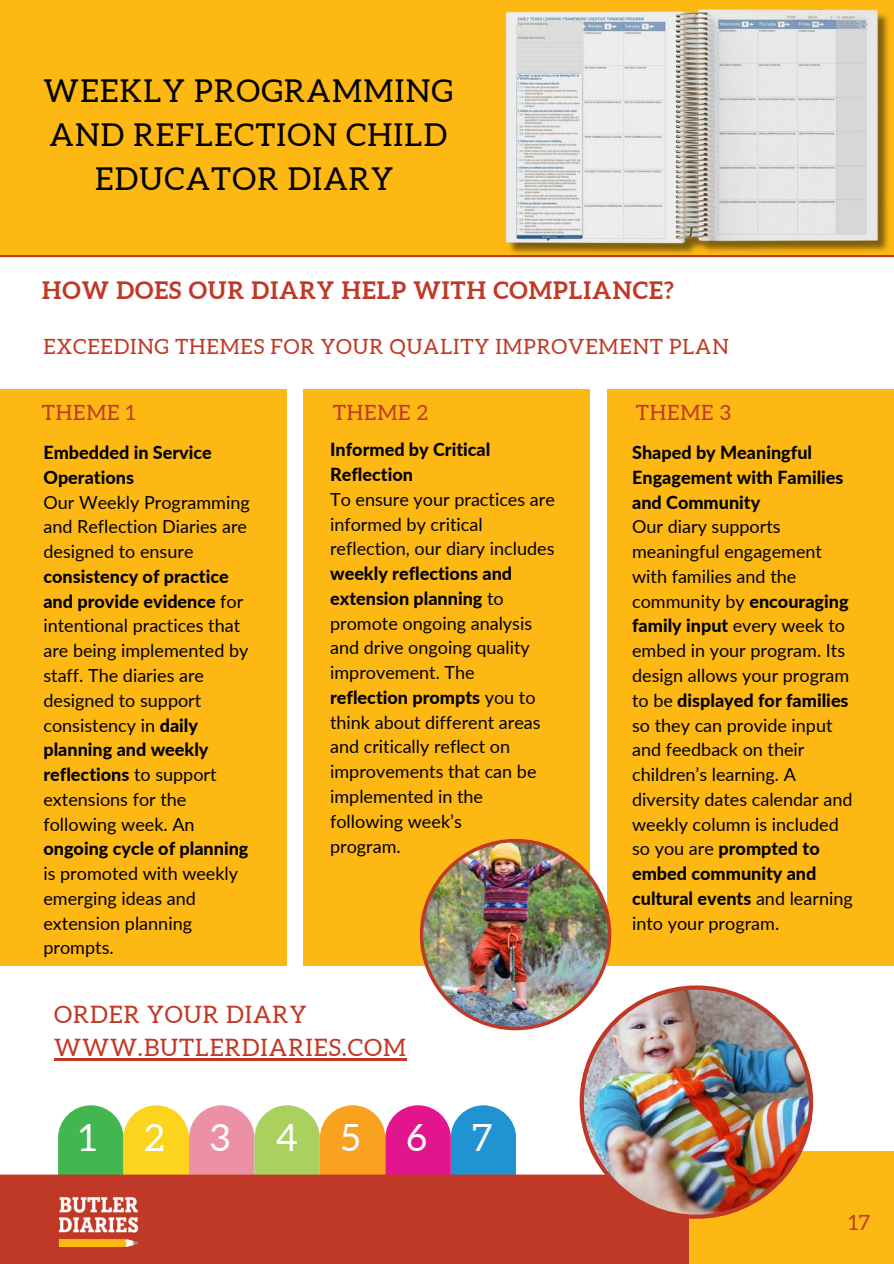
<style>
.page{position:relative;width:894px;height:1264px;background:#fff}
.page>*{position:absolute;margin:0;border:0;box-sizing:border-box;transform-origin:0 0}
.t1{font:37.5px "Aleo";letter-spacing:1.215em;color:#fff}
.t2{font:31.5px/43.8px "Aleo";letter-spacing:.04em;color:#000;text-align:center}
.t3{font:24px/32.7px "Aleo";letter-spacing:.04em;color:#c03926}
.t4{font:700 24px "Aleo";letter-spacing:.04em;color:#c03926}
.t5{font:21px "Aleo";letter-spacing:.04em;color:#c03926}
.t6{font:18px/24.8px "Lato";color:#000}
.t7{font:800 18px/24.8px "Lato";color:#000}
.s1{font-weight:800}
</style>
<div class="page">
<div style="left:58px;top:1105px;width:65px;height:158px;background:#42b64f"></div>
<div style="left:123px;top:1105px;width:66px;height:158px;background:#fcd41d"></div>
<div style="left:189px;top:1105px;width:65px;height:158px;background:#ec91a5"></div>
<div style="left:254px;top:1105px;width:66px;height:158px;background:#aad15e"></div>
<div style="left:320px;top:1105px;width:65px;height:158px;background:#f9a21f"></div>
<div style="left:450px;top:1105px;width:66px;height:158px;background:#2094d2"></div>
<div style="left:385px;top:1105px;width:65px;height:158px;background:#e2148e"></div>
<div style="left:0;top:389px;width:287px;height:576px;background:#fdb813"></div>
<div style="left:303px;top:389px;width:287px;height:576px;background:#fdb813"></div>
<div style="left:606px;top:389px;width:287px;height:576px;background:#fdb813"></div>
<img style="left:419px;top:838px;width:192px;height:192px">
<div style="left:0;top:1174px;width:893px;height:6px;background:#c03926"></div>
<div style="left:0;top:1180px;width:893px;height:83px;background:#c03926"></div>
<img style="left:58px;top:1197px;width:80px;height:48px">
<div style="left:689px;top:1151px;width:204px;height:112px;background:#fdb813"></div>
<hr style="left:54px;top:1058px;width:353px;height:2px;background:#c03926">
<svg style="left:0;top:254px;width:495px;height:3px"></svg>
<div style="left:0;top:0;width:893px;height:254px;background:#fdb813"></div>
<img style="left:579px;top:985px;width:233px;height:233px">
<img style="left:495px;top:9px;width:398px;height:249px">
<hr style="left:855px;top:15px;width:10px;height:4px;background:#e0e1e1">
<h2 class="t2" style="left:44px;top:69px;width:410px">WEEKLY PROGRAMMING<br>AND REFLECTION CHILD<br>EDUCATOR DIARY</h2>
<h3 class="t4" style="left:42px;top:276px;width:633px">HOW DOES OUR DIARY HELP WITH COMPLIANCE?</h3>
<p class="t5" style="left:43px;top:334px;width:686px">EXCEEDING THEMES FOR YOUR QUALITY IMPROVEMENT PLAN</p>
<p class="t5" style="left:42px;top:400px;width:95px">THEME 1</p>
<p class="t5" style="left:333px;top:400px;width:97px">THEME 2</p>
<p class="t7" style="left:43px;top:440px;width:170px">Embedded in Service<br>Operations</p>
<p class="t6" style="left:43px;top:489px;width:208px">Our Weekly Programming and Reflection Diaries are designed to ensure</p>
<p class="t6" style="left:43px;top:563px;width:206px"><span class="s1">consistency of practice and provide evidence</span> for intentional practices that are being implemented by staff. The diaries are designed to support consistency in <span class="s1">daily planning and weekly reflections</span> to support extensions for the following week. An</p>
<p class="t7" style="left:43px;top:836px;width:206px">ongoing cycle of planning</p>
<p class="t6" style="left:43px;top:860px;width:196px">is promoted with weekly emerging ideas and extension planning prompts.</p>
<p class="t7" style="left:330px;top:437px;width:162px">Informed by Critical<br>Reflection</p>
<p class="t6" style="left:330px;top:486px;width:226px">To ensure your practices are informed by critical reflection, our diary includes</p>
<p class="t6" style="left:330px;top:561px;width:212px"><span class="s1">weekly reflections and extension planning</span> to promote ongoing analysis and drive ongoing quality improvement. The <span class="s1">reflection prompts</span> you to think about different areas and critically reflect on improvements that can be implemented in the following week’s<br>program.</p>
<h3 class="t3" style="left:54px;top:998px;width:353px">ORDER YOUR DIARY<br>WWW.BUTLERDIARIES.COM</h3>
<h1 class="t1" style="left:79px;top:1116px;width:19px">1</h1>
<h1 class="t1" style="left:145px;top:1116px;width:349px">234567</h1>
<p class="t5" style="left:635px;top:400px;width:97px">THEME 3</p>
<p class="t7" style="left:632px;top:440px;width:213px">Shaped by Meaningful<br>Engagement with Families and Community</p>
<p class="t6" style="left:632px;top:514px;width:222px">Our diary supports meaningful engagement with families and the community by <span class="s1">encouraging family input</span> every week to embed in your program. Its design allows your program to be <span class="s1">displayed for families </span>so they can provide input and feedback on their children’s learning. A diversity dates calendar and weekly column is included so you are <span class="s1">prompted to embed community and cultural events</span> and learning into your program.</p>
<p class="t5" style="left:848px;top:1210px;width:23px">17</p>
</div>
